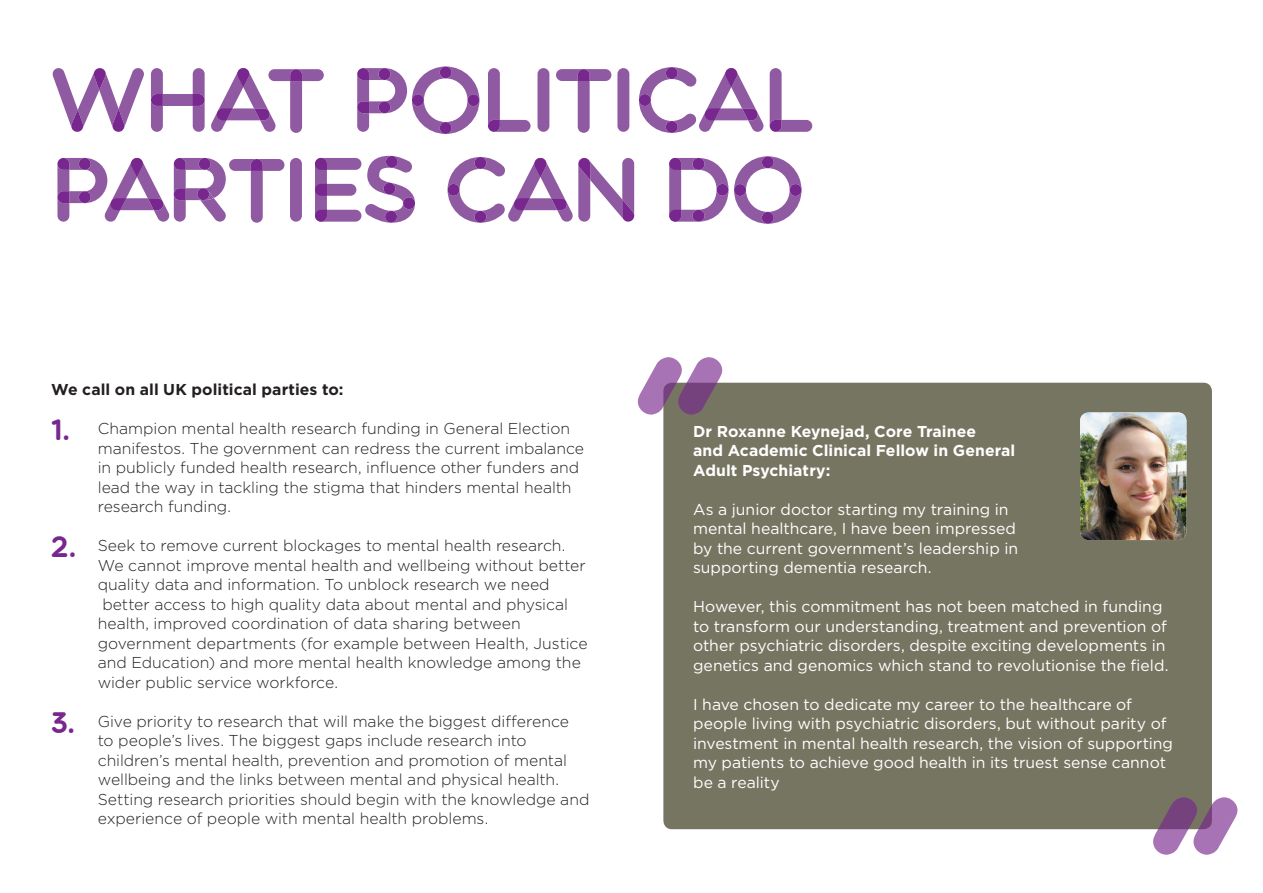
<style>
.page{position:relative;width:1263px;height:893px;background:#fff}
.page>*{position:absolute;margin:0;border:0;box-sizing:border-box;transform-origin:0 0}
.t1{font:300 15.75px/19.5px "Gotham";color:#231f20}
.t2{font:15.75px/19.5px "Gotham";color:#fff}
.t3{font:700 15.75px/19.5px "Gotham";letter-spacing:.005em;color:#fff}
.t4{font:700 15.75px "Gotham";letter-spacing:.005em;color:#231f20}
.s1{font-family:"Multicolore";font-weight:400;font-size:30px;color:#77278d}
</style>
<div class="page">
<div style="left:663px;top:383px;width:549px;height:446px;background:#767561;border-radius:9px"></div>
<svg style="left:52px;top:68px;width:92px;height:64px"></svg>
<div style="left:163px;top:94px;width:30px;height:12px;background:#905aa2"></div>
<svg style="left:151px;top:68px;width:12px;height:64px"></svg>
<svg style="left:193px;top:68px;width:131px;height:65px"></svg>
<svg style="left:556px;top:69px;width:55px;height:64px"></svg>
<svg style="left:639px;top:67px;width:125px;height:66px"></svg>
<div style="left:666px;top:67px;width:12px;height:12px;background:#77278d;border-radius:50%"></div>
<svg style="left:357px;top:66px;width:122px;height:68px"></svg>
<div style="left:440px;top:66px;width:12px;height:12px;background:#77278d;border-radius:50%"></div>
<div style="left:467px;top:94px;width:12px;height:12px;background:#77278d;border-radius:50%"></div>
<svg style="left:734px;top:156px;width:67px;height:68px"></svg>
<div style="left:762px;top:156px;width:12px;height:12px;background:#77278d;border-radius:50%"></div>
<div style="left:790px;top:184px;width:11px;height:12px;background:#77278d;border-radius:50%"></div>
<svg style="left:57px;top:157px;width:227px;height:66px"></svg>
<svg style="left:669px;top:158px;width:59px;height:64px"></svg>
<div style="left:717px;top:184px;width:11px;height:12px;background:#77278d;border-radius:50%"></div>
<svg style="left:488px;top:68px;width:42px;height:64px"></svg>
<svg style="left:770px;top:68px;width:42px;height:64px"></svg>
<svg style="left:448px;top:157px;width:186px;height:66px"></svg>
<div style="left:290px;top:158px;width:12px;height:64px;background:#905aa2;border-radius:6px"></div>
<div style="left:537px;top:68px;width:12px;height:64px;background:#905aa2;border-radius:6px"></div>
<div style="left:617px;top:68px;width:12px;height:64px;background:#905aa2;border-radius:6px"></div>
<svg style="left:315px;top:156px;width:100px;height:67px"></svg>
<img style="left:1080px;top:412px;width:106px;height:128px">
<svg style="left:1153px;top:797px;width:84px;height:58px"></svg>
<svg style="left:638px;top:357px;width:84px;height:58px"></svg>
<p class="t4" style="left:51px;top:379px;width:294px">We call on all UK political parties to:</p>
<p class="t1" style="left:98px;top:419px;width:488px;text-indent:-47px"><span class="s1">1.</span> Champion mental health research funding in General Election manifestos. The government can redress the current imbalance in publicly funded health research, influence other funders and lead the way in tackling the stigma that hinders mental health research funding.</p>
<p class="t1" style="left:98px;top:536px;width:491px;text-indent:-47px"><span class="s1">2.</span> Seek to remove current blockages to mental health research.<br>We cannot improve mental health and wellbeing without better quality data and information. To unblock research we need better access to high quality data about mental and physical health, improved coordination of data sharing between government departments (for example between Health, Justice and Education) and more mental health knowledge among the wider public service workforce.</p>
<p class="t1" style="left:98px;top:711px;width:493px;text-indent:-47px"><span class="s1">3.</span> Give priority to research that will make the biggest difference<br>to people’s lives. The biggest gaps include research into children’s mental health, prevention and promotion of mental wellbeing and the links between mental and physical health.<br>Setting research priorities should begin with the knowledge and experience of people with mental health problems.</p>
<p class="t3" style="left:693px;top:421px;width:324px">Dr Roxanne Keynejad, Core Trainee<br>and Academic Clinical Fellow in General<br>Adult Psychiatry:</p>
<p class="t2" style="left:693px;top:499px;width:326px">As a junior doctor starting my training in mental healthcare, I have been impressed by the current government’s leadership in supporting dementia research.</p>
<p class="t2" style="left:693px;top:597px;width:477px">However, this commitment has not been matched in funding to transform our understanding, treatment and prevention of other psychiatric disorders, despite exciting developments in genetics and genomics which stand to revolutionise the field.</p>
<p class="t2" style="left:693px;top:694px;width:481px">I have chosen to dedicate my career to the healthcare of people living with psychiatric disorders, but without parity of investment in mental health research, the vision of supporting my patients to achieve good health in its truest sense cannot be a reality</p>
</div>
